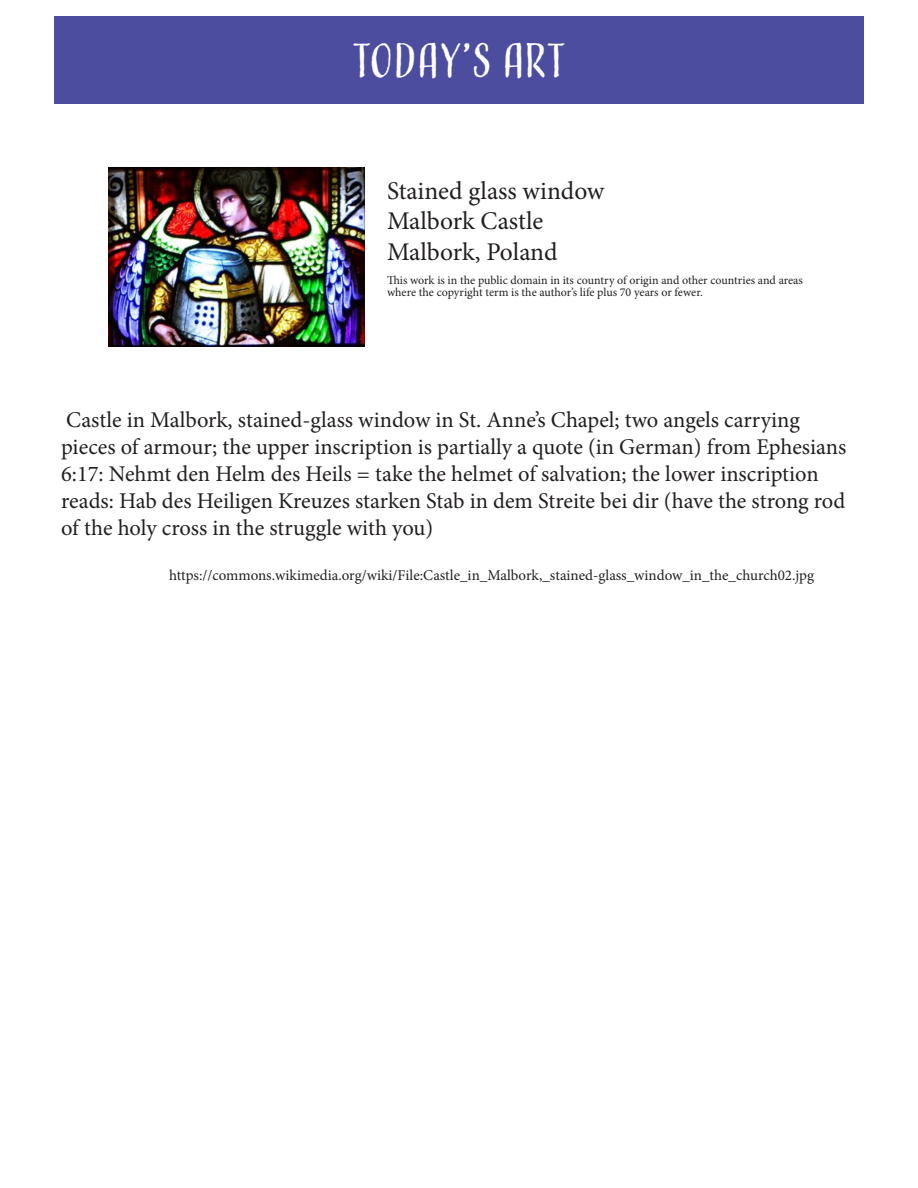
<style>
.page{position:relative;width:918px;height:1188px;background:#fff}
.page>*{position:absolute;margin:0;border:0;box-sizing:border-box;transform-origin:0 0}
.t1{font:45px "Adorn Condensed Sans";letter-spacing:-.015em;color:#fff}
.t2{font:25.5px "Minion Pro";letter-spacing:-.005em;color:#231f20}
.t3{font:22.5px/27px "Minion Pro";color:#231f20}
.t4{font:15px "Minion Pro";color:#231f20}
.t5{font:12px/12px "Minion Pro";letter-spacing:-.005em;color:#231f20}
</style>
<div class="page">
<div style="left:54px;top:16px;width:810px;height:88px;background:#4d4da0"></div>
<img style="left:108px;top:168px;width:257px;height:179px">
<p class="t1" style="left:351px;top:33px;width:217px">TODAY’S ART</p>
<p class="t2" style="left:387px;top:173px;width:219px">Stained glass window</p>
<p class="t2" style="left:387px;top:204px;width:158px">Malbork Castle</p>
<p class="t2" style="left:387px;top:235px;width:172px">Malbork, Poland</p>
<p class="t5" style="left:387px;top:274px;width:417px">This work is in the public domain in its country of origin and other countries and areas where the copyright term is the author’s life plus 70 years or fewer.</p>
<p class="t3" style="left:61px;top:406px;width:787px">Castle in Malbork, stained-glass window in St. Anne’s Chapel; two angels carrying pieces of armour; the upper inscription is partially a quote (in German) from Ephesians 6:17: Nehmt den Helm des Heils = take the helmet of salvation; the lower inscription reads: Hab des Heiligen Kreuzes starken Stab in dem Streite bei dir (have the strong rod of the holy cross in the struggle with you)</p>
<p class="t4" style="left:169px;top:565px;width:646px">https://commons.wikimedia.org/wiki/File:Castle_in_Malbork,_stained-glass_window_in_the_church02.jpg</p>
</div>
